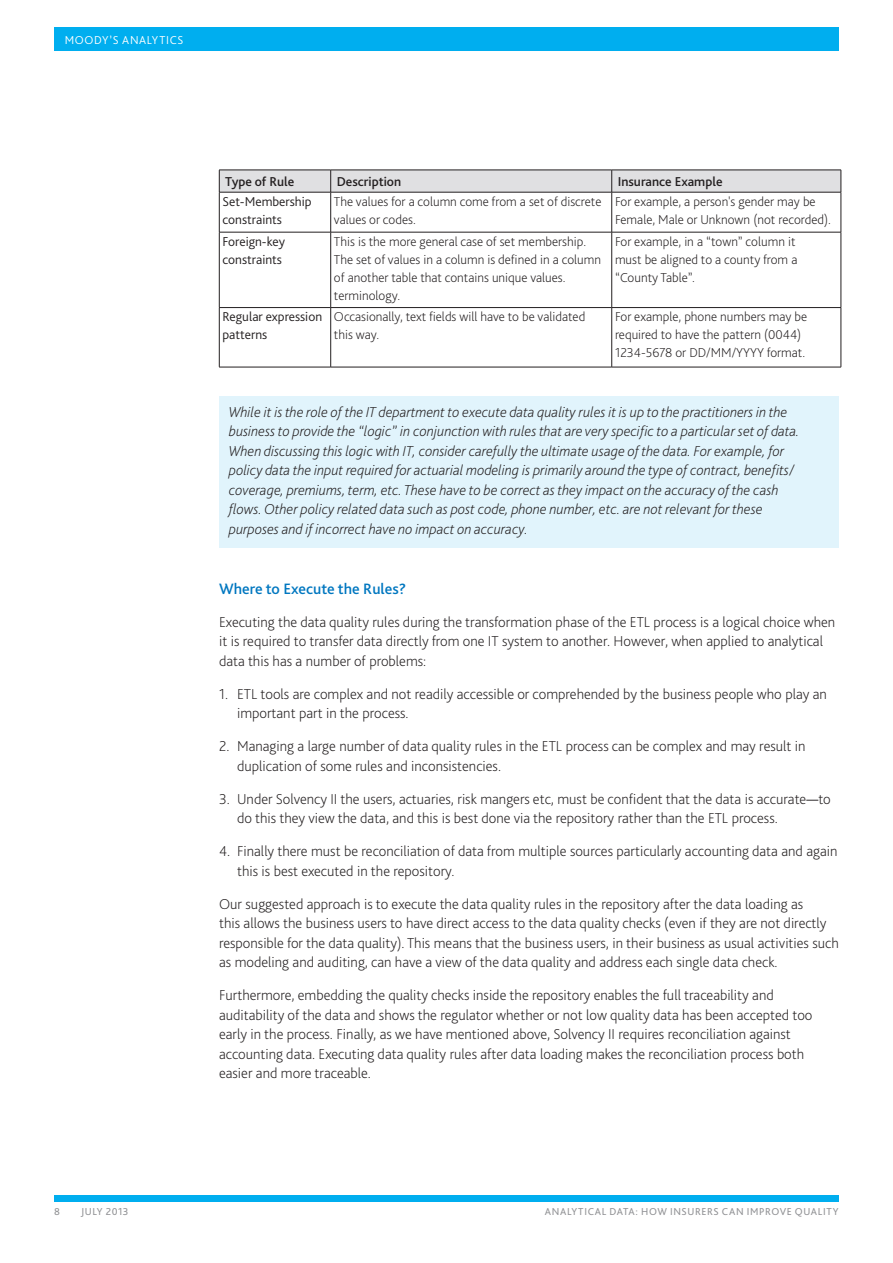
<style>
.page{position:relative;width:893px;height:1263px;background:#fff}
.page>*{position:absolute;margin:0;border:0;box-sizing:border-box;transform-origin:0 0}
.BODY___Headline_2__s{font:500 15.75px "Bliss Pro";color:#0077c0}
.BODY___Text{font:200 15px/19.5px "Bliss Pro";color:#231f20}
.t1{font:italic 200 15px/19.5px "Bliss Pro";color:#231f20}
.FIGURE___Body__6_col{font:200 13.5px/18px "Bliss Pro";color:#231f20}
.FIGURE___Body__6_col-2{font:300 13.5px/18px "Bliss Pro";color:#231f20}
.Table_BODY___Bullet{font:500 13.5px "Bliss Pro";color:#231f20}
.t2{font:300 12px "Bliss Pro";letter-spacing:.055em;color:#fff}
.t3{font:10.5px "Bliss Pro";letter-spacing:.06em;color:#919295}
.s1{font-weight:300}
</style>
<div class="page">
<div style="left:54px;top:1195px;width:785px;height:6px;background:#00aeef"></div>
<div style="left:54px;top:27px;width:785px;height:24px;background:#00aeef"></div>
<svg style="left:219px;top:170px;width:623px;height:22px;background:#d8d8da"></svg>
<hr style="left:219px;top:192px;width:112px;height:1px;background:#231f20">
<hr style="left:219px;top:192px;width:1px;height:40px;background:#231f20">
<hr style="left:331px;top:192px;width:281px;height:1px;background:#231f20">
<hr style="left:330px;top:192px;width:1px;height:40px;background:#231f20">
<hr style="left:612px;top:192px;width:229px;height:1px;background:#231f20">
<hr style="left:611px;top:192px;width:1px;height:40px;background:#231f20">
<hr style="left:841px;top:192px;width:1px;height:40px;background:#231f20">
<hr style="left:219px;top:232px;width:112px;height:1px;background:#231f20">
<hr style="left:219px;top:232px;width:1px;height:75px;background:#231f20">
<hr style="left:331px;top:232px;width:281px;height:1px;background:#231f20">
<hr style="left:330px;top:232px;width:1px;height:75px;background:#231f20">
<hr style="left:612px;top:232px;width:229px;height:1px;background:#231f20">
<hr style="left:611px;top:232px;width:1px;height:75px;background:#231f20">
<hr style="left:841px;top:232px;width:1px;height:75px;background:#231f20">
<hr style="left:219px;top:307px;width:112px;height:1px;background:#231f20">
<hr style="left:219px;top:308px;width:1px;height:59px;background:#231f20">
<hr style="left:331px;top:307px;width:281px;height:1px;background:#231f20">
<hr style="left:330px;top:308px;width:1px;height:59px;background:#231f20">
<hr style="left:612px;top:307px;width:229px;height:1px;background:#231f20">
<hr style="left:611px;top:308px;width:1px;height:59px;background:#231f20">
<hr style="left:841px;top:308px;width:1px;height:59px;background:#231f20">
<hr style="left:219px;top:367px;width:112px;height:1px;background:#231f20">
<hr style="left:331px;top:367px;width:281px;height:1px;background:#231f20">
<hr style="left:612px;top:367px;width:229px;height:1px;background:#231f20">
<div style="left:219px;top:396px;width:620px;height:151px;background:#e1f4fc"></div>
<p class="t2" style="left:65px;top:32px;width:120px">MOODY’S ANALYTICS</p>
<p class="Table_BODY___Bullet" style="left:225px;top:173px;width:71px">Type of Rule</p>
<p class="Table_BODY___Bullet" style="left:337px;top:173px;width:66px">Description</p>
<p class="Table_BODY___Bullet" style="left:618px;top:173px;width:106px">Insurance Example</p>
<p class="FIGURE___Body__6_col-2" style="left:223px;top:192px;width:90px">Set-Membership constraints</p>
<p class="FIGURE___Body__6_col" style="left:334px;top:192px;width:269px">The values for a column come from a set of discrete values or codes.</p>
<p class="FIGURE___Body__6_col" style="left:615px;top:192px;width:217px">For example, a person's gender may be<br>Female, Male or Unknown (not recorded).</p>
<p class="FIGURE___Body__6_col-2" style="left:223px;top:232px;width:64px">Foreign-key constraints</p>
<p class="FIGURE___Body__6_col" style="left:334px;top:232px;width:269px">This is the more general case of set membership.<br>The set of values in a column is defined in a column of another table that contains unique values. terminology.</p>
<p class="FIGURE___Body__6_col" style="left:615px;top:232px;width:184px">For example, in a “town” column it must be aligned to a county from a “County Table”.</p>
<p class="FIGURE___Body__6_col-2" style="left:223px;top:307px;width:101px">Regular expression patterns</p>
<p class="FIGURE___Body__6_col" style="left:334px;top:307px;width:253px">Occasionally, text fields will have to be validated this way.</p>
<p class="FIGURE___Body__6_col" style="left:615px;top:307px;width:194px">For example, phone numbers may be required to have the pattern (0044)<br>1234-5678 or DD/MM/YYYY format.</p>
<p class="t1" style="left:229px;top:402px;width:572px">While it is the role of the IT department to execute data quality rules it is up to the practitioners in the business to provide the “logic” in conjunction with rules that are very specific to a particular set of data.<br>When discussing this logic with IT, consider carefully the ultimate usage of the data. For example, for policy data the input required for actuarial modeling is primarily around the type of contract, benefits/ coverage, premiums, term, etc. These have to be correct as they impact on the accuracy of the cash flows. Other policy related data such as post code, phone number, etc. are not relevant for these purposes and if incorrect have no impact on accuracy.</p>
<p class="BODY___Headline_2__s" style="left:219px;top:579px;width:189px">Where to Execute the Rules?</p>
<p class="BODY___Text" style="left:219px;top:612px;width:618px">Executing the data quality rules during the transformation phase of the ETL process is a logical choice when it is required to transfer data directly from one IT system to another. However, when applied to analytical data this has a number of problems:</p>
<p class="BODY___Text" style="left:237px;top:684px;width:591px;text-indent:-18px">1. ETL tools are complex and not readily accessible or comprehended by the business people who play an important part in the process.</p>
<p class="BODY___Text" style="left:237px;top:736px;width:570px;text-indent:-18px">2. Managing a large number of data quality rules in the ETL process can be complex and may result in duplication of some rules and inconsistencies.</p>
<p class="BODY___Text" style="left:237px;top:789px;width:595px;text-indent:-18px">3. Under Solvency II the users, actuaries, risk mangers etc, must be confident that the data is accurate<span class="s1">—</span>to do this they view the data, and this is best done via the repository rather than the ETL process.</p>
<p class="BODY___Text" style="left:237px;top:841px;width:602px;text-indent:-18px">4. Finally there must be reconciliation of data from multiple sources particularly accounting data and again this is best executed in the repository.</p>
<p class="BODY___Text" style="left:219px;top:894px;width:621px">Our suggested approach is to execute the data quality rules in the repository after the data loading as<br>this allows the business users to have direct access to the data quality checks (even if they are not directly responsible for the data quality). This means that the business users, in their business as usual activities such as modeling and auditing, can have a view of the data quality and address each single data check.</p>
<p class="BODY___Text" style="left:219px;top:985px;width:595px">Furthermore, embedding the quality checks inside the repository enables the full traceability and auditability of the data and shows the regulator whether or not low quality data has been accepted too early in the process. Finally, as we have mentioned above, Solvency II requires reconciliation against accounting data. Executing data quality rules after data loading makes the reconciliation process both easier and more traceable.</p>
<p class="t3" style="left:54px;top:1205px;width:7px">8</p>
<p class="t3" style="left:81px;top:1205px;width:49px">JULY 2013</p>
<p class="t3" style="left:545px;top:1205px;width:295px">ANALYTICAL DATA: HOW INSURERS CAN IMPROVE QUALITY</p>
</div>
